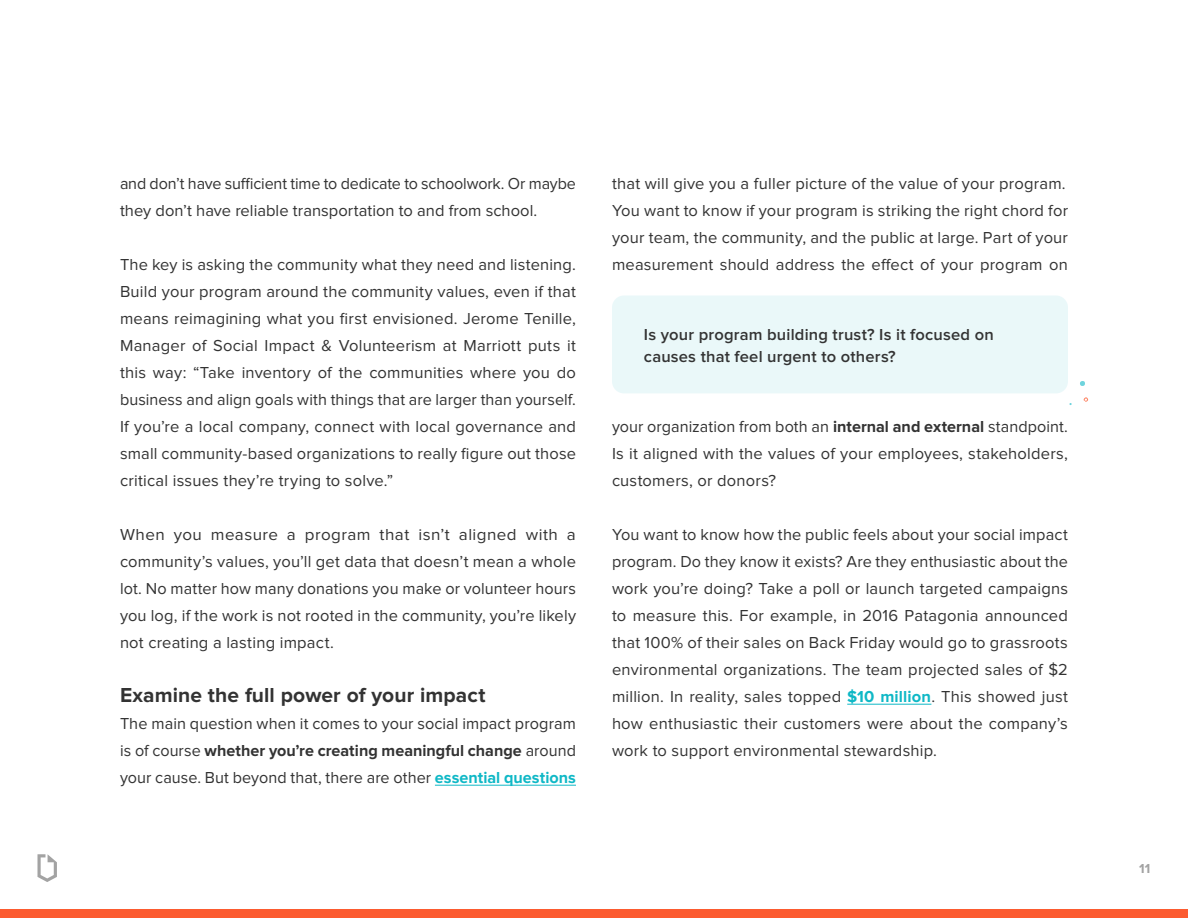
<style>
.page{position:relative;width:1188px;height:918px;background:#fff}
.page>*{position:absolute;margin:0;border:0;box-sizing:border-box;transform-origin:0 0}
.Body_Copy{font:700 21px "Proxima Nova";letter-spacing:.005em;color:#333}
.Body_Copy-2{font:16.5px/27px "Proxima Nova";letter-spacing:.01em;color:#333;text-align:justify}
.Body_Copy-3{font:600 16.5px/22.5px "Proxima Nova";letter-spacing:.01em;color:#333}
.t1{font:700 13.5px "Proxima Nova";color:#a3a3a3}
.s1{font-weight:700}
.s2{font-weight:700;color:#0fb8c6}
</style>
<div class="page">
<div style="left:0;top:909px;width:1188px;height:9px;background:#fc5b30"></div>
<svg style="left:37px;top:854px;width:20px;height:28px"></svg>
<hr style="left:435px;top:785px;width:141px;height:1px;background:#0fb8c6">
<hr style="left:847px;top:704px;width:84px;height:1px;background:#0fb8c6">
<div style="left:612px;top:296px;width:456px;height:97px;background:#e7f7f9;border-radius:12px"></div>
<svg style="left:1084px;top:397px;width:4px;height:5px"></svg>
<svg style="left:1080px;top:381px;width:5px;height:5px"></svg>
<p class="Body_Copy-2" style="left:120px;top:171px;width:457px">and don’t have sufficient time to dedicate to schoolwork. Or maybe they don’t have reliable transportation to and from school.</p>
<p class="Body_Copy-2" style="left:120px;top:252px;width:458px">The key is asking the community what they need and listening.<br>Build your program around the community values, even if that means reimagining what you first envisioned. Jerome Tenille, Manager of Social Impact &amp; Volunteerism at Marriott puts it this way: “Take inventory of the communities where you do business and align goals with things that are larger than yourself.<br>If you’re a local company, connect with local governance and small community-based organizations to really figure out those critical issues they’re trying to solve.”</p>
<p class="Body_Copy-2" style="left:120px;top:522px;width:458px">When you measure a program that isn’t aligned with a community’s values, you’ll get data that doesn’t mean a whole lot. No matter how many donations you make or volunteer hours you log, if the work is not rooted in the community, you’re likely not creating a lasting impact.</p>
<p class="Body_Copy" style="left:120px;top:685px;width:367px">Examine the full power of your impact</p>
<p class="Body_Copy-2" style="left:120px;top:711px;width:458px">The main question when it comes to your social impact program is of course <span class="s1">whether you’re creating meaningful change</span> around your cause. But beyond that, there are other <span class="s2">essential questions</span></p>
<p class="Body_Copy-2" style="left:612px;top:171px;width:455px">that will give you a fuller picture of the value of your program.</p>
<p class="Body_Copy-2" style="left:612px;top:198px;width:458px">You want to know if your program is striking the right chord for your team, the community, and the public at large. Part of your measurement should address the effect of your program on</p>
<p class="Body_Copy-3" style="left:644px;top:324px;width:351px">Is your program building trust? Is it focused on causes that feel urgent to others?</p>
<p class="Body_Copy-2" style="left:612px;top:414px;width:457px">your organization from both an <span class="s1">internal and external</span> standpoint.<br>Is it aligned with the values of your employees, stakeholders, customers, or donors?</p>
<p class="Body_Copy-2" style="left:612px;top:522px;width:458px">You want to know how the public feels about your social impact program. Do they know it exists? Are they enthusiastic about the work you’re doing? Take a poll or launch targeted campaigns to measure this. For example, in 2016 Patagonia announced that 100% of their sales on Back Friday would go to grassroots environmental organizations. The team projected sales of $2 million. In reality, sales topped <span class="s2">$10 million</span>. This showed just how enthusiastic their customers were about the company’s work to support environmental stewardship.</p>
<p class="t1" style="left:1139px;top:862px;width:13px">11</p>
</div>
